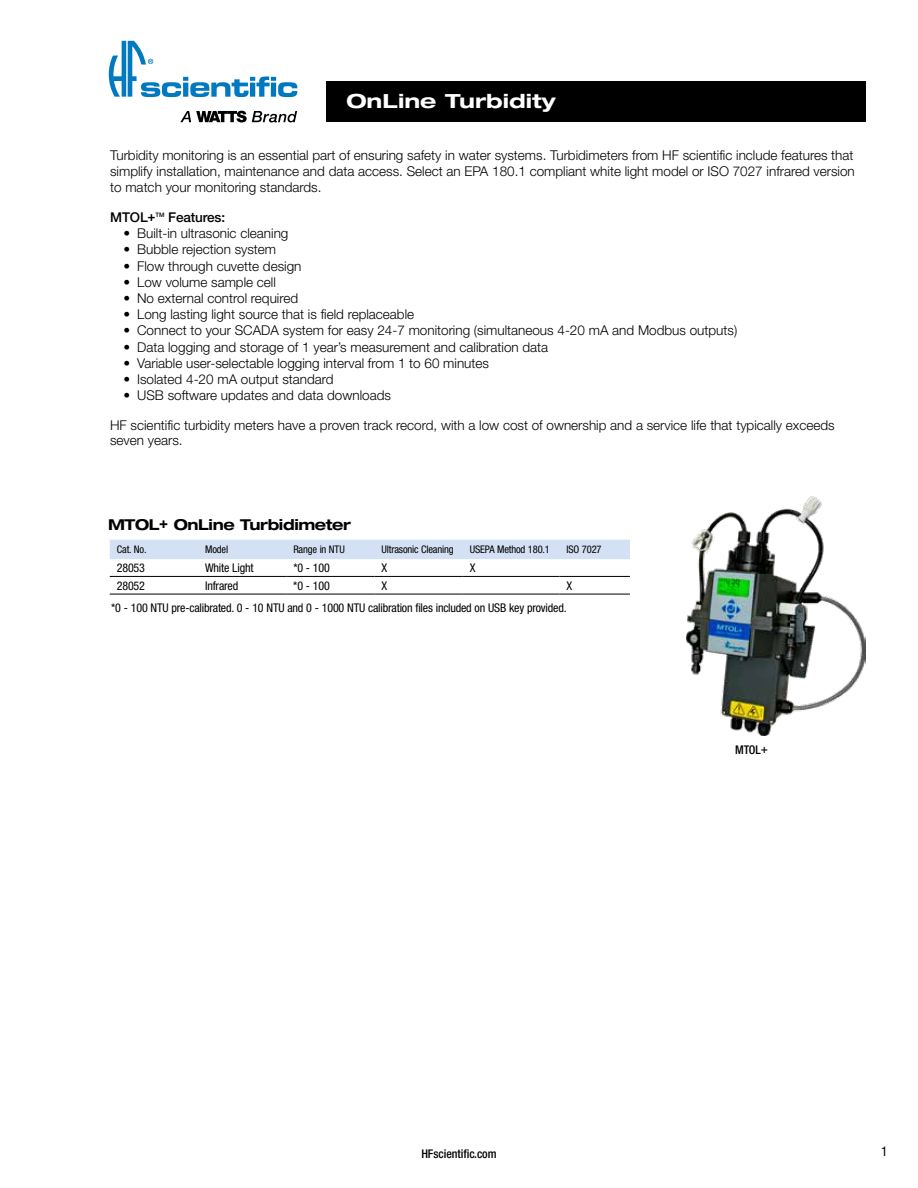
<style>
.page{position:relative;width:918px;height:1188px;background:#fff}
.page>*{position:absolute;margin:0;border:0;box-sizing:border-box;transform-origin:0 0}
.t1{font:700 expanded 19.5px "Helvetica Neue LT Std";color:#fff;scale:1.1 1}
.t2{font:700 expanded 15px "Helvetica Neue LT Std";letter-spacing:-.025em;color:#000}
.t3{font:300 13.5px/16.2px "Helvetica Neue LT Std";color:#000;text-align:justify}
.t4{font:500 13.5px "Helvetica Neue LT Std";letter-spacing:-.01em;color:#000}
.t5{font:condensed 13.5px "Helvetica Neue LT Std";color:#000}
.t6{font:condensed 12px/22.5px "Helvetica Neue LT Std";letter-spacing:-.015em;color:#000}
.t7{font:500 condensed 12px "Helvetica Neue LT Std";letter-spacing:-.005em;color:#000}
.t8{font:condensed 10.5px "Helvetica Neue LT Std";letter-spacing:-.015em;color:#000}
</style>
<div class="page">
<svg style="left:109px;top:41px;width:188px;height:56px"></svg>
<svg style="left:180px;top:111px;width:117px;height:11px"></svg>
<div style="left:110px;top:540px;width:520px;height:19px;background:#d4e0f3"></div>
<hr style="left:110px;top:576px;width:88px;height:1px;background:#000">
<hr style="left:198px;top:576px;width:88px;height:1px;background:#000">
<hr style="left:286px;top:576px;width:89px;height:1px;background:#000">
<hr style="left:375px;top:576px;width:88px;height:1px;background:#000">
<hr style="left:463px;top:576px;width:96px;height:1px;background:#000">
<hr style="left:559px;top:576px;width:71px;height:1px;background:#000">
<hr style="left:110px;top:594px;width:88px;height:1px;background:#000">
<hr style="left:198px;top:594px;width:88px;height:1px;background:#000">
<hr style="left:286px;top:594px;width:89px;height:1px;background:#000">
<hr style="left:375px;top:594px;width:88px;height:1px;background:#000">
<hr style="left:463px;top:594px;width:96px;height:1px;background:#000">
<hr style="left:559px;top:594px;width:71px;height:1px;background:#000">
<div style="left:326px;top:81px;width:540px;height:40px;background:#000"></div>
<img style="left:687px;top:497px;width:179px;height:239px">
<h1 class="t1" style="left:346px;top:89px;width:192px">OnLine Turbidity</h1>
<p class="t3" style="left:110px;top:146px;width:746px">Turbidity monitoring is an essential part of ensuring safety in water systems. Turbidimeters from HF scientific include features that simplify installation, maintenance and data access. Select an EPA 180.1 compliant white light model or ISO 7027 infrared version to match your monitoring standards.</p>
<p class="t4" style="left:110px;top:209px;width:116px">MTOL+<sup>TM</sup> Features:</p>
<p class="t3" style="left:124px;top:225px;width:166px">• Built-in ultrasonic cleaning</p>
<p class="t3" style="left:124px;top:241px;width:154px">• Bubble rejection system</p>
<p class="t3" style="left:124px;top:257px;width:179px">• Flow through cuvette design</p>
<p class="t3" style="left:124px;top:274px;width:154px">• Low volume sample cell</p>
<p class="t3" style="left:124px;top:290px;width:176px">• No external control required</p>
<p class="t3" style="left:124px;top:306px;width:292px">• Long lasting light source that is field replaceable</p>
<p class="t3" style="left:124px;top:322px;width:615px">• Connect to your SCADA system for easy 24-7 monitoring (simultaneous 4-20 mA and Modbus outputs)</p>
<p class="t3" style="left:124px;top:338px;width:426px">• Data logging and storage of 1 year’s measurement and calibration data</p>
<p class="t3" style="left:124px;top:355px;width:367px">• Variable user-selectable logging interval from 1 to 60 minutes</p>
<p class="t3" style="left:124px;top:371px;width:212px">• Isolated 4-20 mA output standard</p>
<p class="t3" style="left:124px;top:387px;width:269px">• USB software updates and data downloads</p>
<p class="t3" style="left:110px;top:418px;width:726px;line-height:15px">HF scientific turbidity meters have a proven track record, with a low cost of ownership and a service life that typically exceeds seven years.</p>
<p class="t2" style="left:108px;top:515px;width:244px">MTOL+ OnLine Turbidimeter</p>
<p class="t8" style="left:117px;top:543px;width:31px">Cat. No.</p>
<p class="t8" style="left:205px;top:543px;width:25px">Model</p>
<p class="t8" style="left:293px;top:543px;width:53px">Range in NTU</p>
<p class="t8" style="left:382px;top:543px;width:74px">Ultrasonic Cleaning</p>
<p class="t8" style="left:470px;top:543px;width:82px">USEPA Method 180.1</p>
<p class="t8" style="left:567px;top:543px;width:37px">ISO 7027</p>
<p class="t6" style="left:117px;top:556px;width:30px">28053</p>
<p class="t6" style="left:205px;top:556px;width:50px">White Light</p>
<p class="t6" style="left:293px;top:556px;width:38px">*0 - 100</p>
<p class="t6" style="left:382px;top:556px;width:7px">X</p>
<p class="t6" style="left:470px;top:556px;width:7px">X</p>
<p class="t6" style="left:117px;top:574px;width:30px">28052</p>
<p class="t6" style="left:205px;top:574px;width:35px">Infrared</p>
<p class="t6" style="left:293px;top:574px;width:38px">*0 - 100</p>
<p class="t6" style="left:382px;top:574px;width:7px">X</p>
<p class="t6" style="left:111px;top:574px;width:463px;text-indent:455px">X *0 - 100 NTU pre-calibrated. 0 - 10 NTU and 0 - 1000 NTU calibration files included on USB key provided.</p>
<p class="t7" style="left:735px;top:743px;width:34px">MTOL+</p>
<p class="t7" style="left:421px;top:1147px;width:77px">HFscientific.com</p>
<p class="t5" style="left:881px;top:1143px;width:8px">1</p>
</div>
